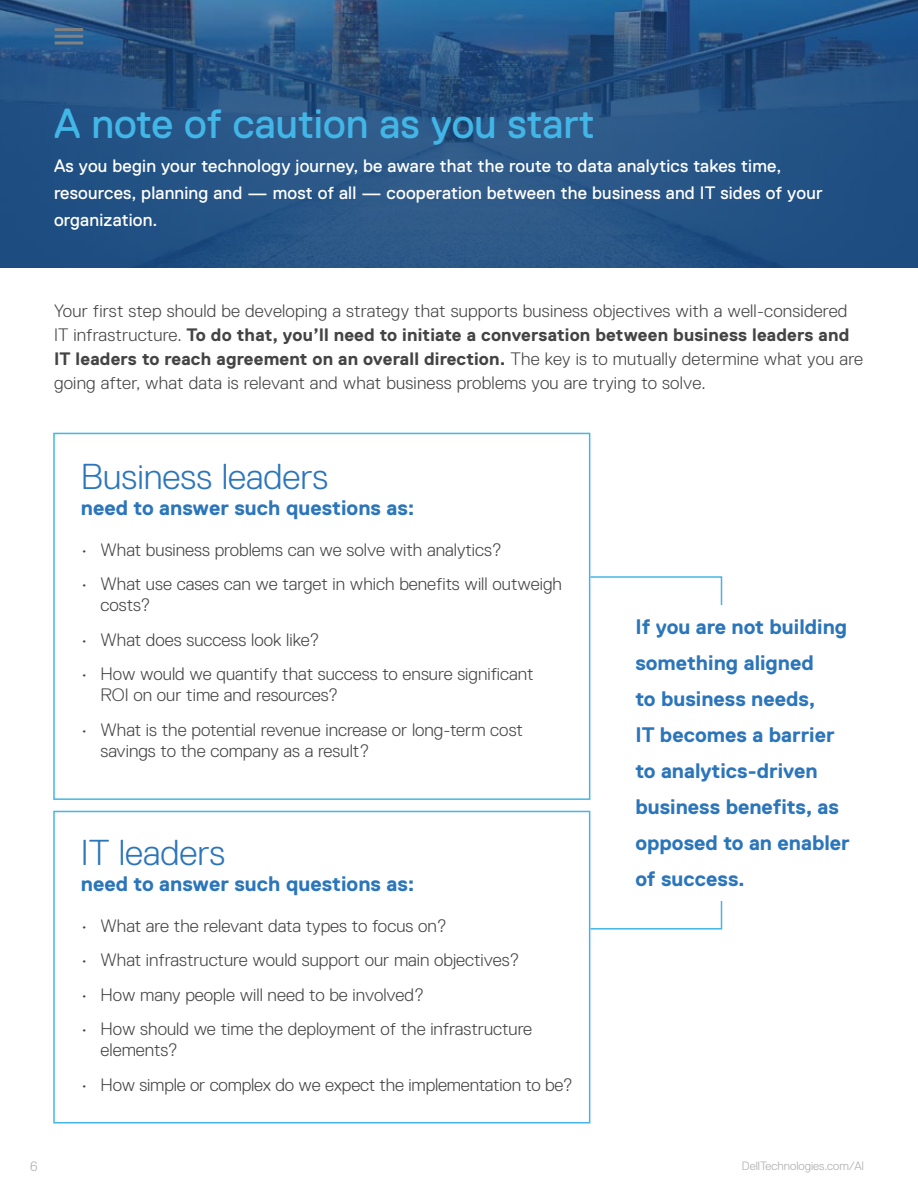
<style>
.page{position:relative;width:918px;height:1188px;background:#fff}
.page>*{position:absolute;margin:0;border:0;box-sizing:border-box;transform-origin:0 0}
.t1{font:42px "Dell Replica";color:#42b6e6}
.t2{font:300 36px "Dell Replica";color:#2b75bb}
.t3{font:700 21px/36px "Dell Replica";color:#2b75bb}
.t4{font:300 18px/21px "Dell Replica";color:#444}
.t5{font:18px/27px "Dell Replica";letter-spacing:.01em;color:#fff}
.t6{font:300 13.5px "Dell Replica";color:#aaa}
.t7{font:300 12px "Dell Replica";color:#aaa}
.s1{font-weight:700}
</style>
<div class="page">
<svg style="left:0;top:0;width:918px;height:267px;background:#275485"></svg>
<div style="left:53px;top:433px;width:537px;height:367px;border:2px solid #44b6e5"></div>
<div style="left:53px;top:811px;width:537px;height:313px;border:2px solid #44b6e5"></div>
<div style="left:590px;top:576px;width:132px;height:354px;border:2px solid #44b6e5"></div>
<div style="left:635px;top:605px;width:229px;height:296px;background:#fff"></div>
<hr style="left:55px;top:28px;width:28px;height:3px;background:#818181">
<hr style="left:55px;top:35px;width:28px;height:3px;background:#818181">
<hr style="left:55px;top:41px;width:28px;height:3px;background:#818181">
<h1 class="t1" style="left:54px;top:100px;width:542px">A note of caution as you start</h1>
<p class="t5" style="left:54px;top:152px;width:770px">As you begin your technology journey, be aware that the route to data analytics takes time, resources, planning and — most of all — cooperation between the business and IT sides of your organization.</p>
<p class="t4" style="left:54px;top:299px;width:811px;line-height:24px">Your first step should be developing a strategy that supports business objectives with a well-considered IT infrastructure. <span class="s1">To do that, you’ll need to initiate a conversation between business leaders and IT leaders to reach agreement on an overall direction.</span> The key is to mutually determine what you are going after, what data is relevant and what business problems you are trying to solve.</p>
<h2 class="t2" style="left:81px;top:457px;width:249px">Business leaders</h2>
<p class="t3" style="left:81px;top:490px;width:335px">need to answer such questions as:</p>
<p class="t4" style="left:81px;top:539px;width:422px">• What business problems can we solve with analytics?</p>
<p class="t4" style="left:100px;top:574px;width:463px;text-indent:-19px">• What use cases can we target in which benefits will outweigh costs?</p>
<p class="t4" style="left:81px;top:629px;width:240px">• What does success look like?</p>
<p class="t4" style="left:100px;top:664px;width:435px;text-indent:-19px">• How would we quantify that success to ensure significant<br>ROI on our time and resources?</p>
<p class="t4" style="left:100px;top:719px;width:424px;text-indent:-19px">• What is the potential revenue increase or long-term cost savings to the company as a result?</p>
<h2 class="t2" style="left:81px;top:833px;width:146px">IT leaders</h2>
<p class="t3" style="left:81px;top:866px;width:335px">need to answer such questions as:</p>
<p class="t4" style="left:81px;top:915px;width:367px">• What are the relevant data types to focus on?</p>
<p class="t4" style="left:81px;top:950px;width:440px">• What infrastructure would support our main objectives?</p>
<p class="t4" style="left:81px;top:984px;width:345px">• How many people will need to be involved?</p>
<p class="t4" style="left:100px;top:1019px;width:433px;text-indent:-19px">• How should we time the deployment of the infrastructure elements?</p>
<p class="t4" style="left:81px;top:1074px;width:493px">• How simple or complex do we expect the implementation to be?</p>
<p class="t3" style="left:635px;top:609px;width:216px">If you are not building something aligned<br>to business needs,<br>IT becomes a barrier to analytics-driven business benefits, as opposed to an enabler of success.</p>
<p class="t6" style="left:30px;top:1158px;width:9px">6</p>
<p class="t7" style="left:742px;top:1159px;width:124px">DellTechnologies.com/AI</p>
</div>
